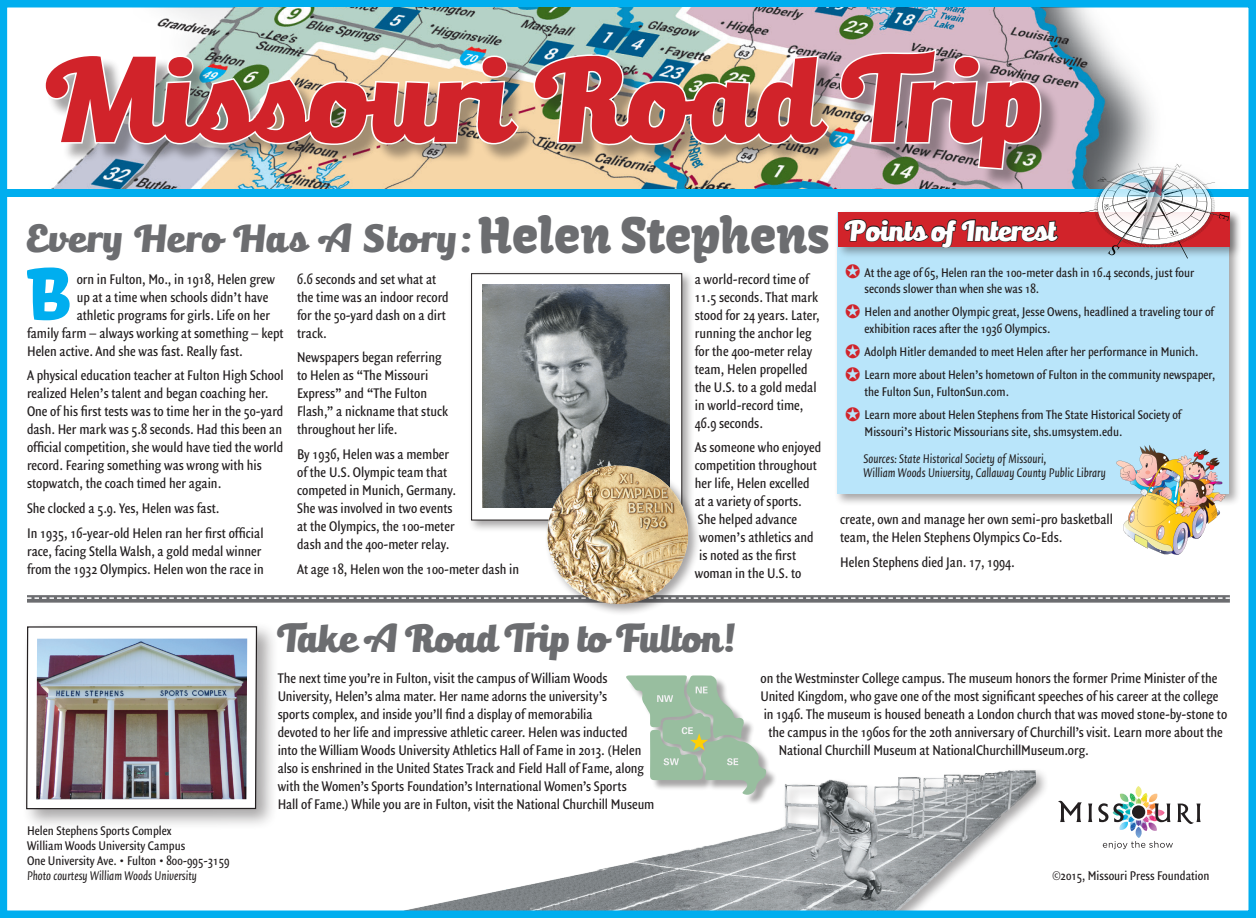
<style>
.page{position:relative;width:1256px;height:918px;background:#fff}
.page>*{position:absolute;margin:0;border:0;box-sizing:border-box;transform-origin:0 0}
.t1{font:111px "Bulletto Killa";color:#d1232a}
.t2{font:68.85px "Kavoon";color:#00aeef}
.t3{font:48px "Kavoon";letter-spacing:-.01em;color:#6c6d70}
.t4{font:36px "Bulletto Killa";color:#6c6d70}
.t5{font:27px "Bulletto Killa";color:#fff}
.t6{font:15px/18px "Quadraat Sans Con";color:#231f20}
.t7{font:13.5px/15px "Quadraat Sans Con";color:#231f20}
.t8{font:italic 13.5px/14.2px "Quadraat Sans Con";color:#231f20}
</style>
<div class="page">
<div style="left:398px;top:768px;width:651px;height:150px;background:#231f20;opacity:.4"></div>
<img style="left:401px;top:768px;width:634px;height:141px">
<div style="left:27px;top:595px;width:1202px;height:8px;background:#6c6d70"></div>
<svg style="left:27px;top:597px;width:1202px;height:2px"></svg>
<svg style="left:1058px;top:800px;width:23px;height:22px"></svg>
<svg style="left:1088px;top:804px;width:4px;height:18px"></svg>
<img style="left:1098px;top:786px;width:102px;height:63px">
<div style="left:0;top:0;width:1256px;height:918px;border:8px solid #00aeef"></div>
<img style="left:0;top:8px;width:1256px;height:181px">
<div style="left:0;top:189px;width:1256px;height:8px;background:#00aeef"></div>
<div style="left:834px;top:209px;width:407px;height:297px;background:#231f20;opacity:.4"></div>
<div style="left:837px;top:212px;width:391px;height:282px;background:#b9e5fa"></div>
<div style="left:47px;top:52px;width:1013px;height:136px;background:#231f20;opacity:.4"></div>
<div style="left:21px;top:621px;width:257px;height:210px;background:#231f20;opacity:.4"></div>
<svg style="left:25px;top:626px;width:233px;height:184px"></svg>
<img style="left:36px;top:639px;width:211px;height:160px">
<div style="left:468px;top:270px;width:227px;height:263px;background:#231f20;opacity:.4"></div>
<div style="left:471px;top:274px;width:210px;height:246px;background:#fff"></div>
<div style="left:471px;top:273px;width:211px;height:248px;border:1px solid #231f20"></div>
<img style="left:483px;top:285px;width:186px;height:222px">
<img style="left:1115px;top:445px;width:110px;height:110px">
<div style="left:835px;top:209px;width:407px;height:50px;background:#231f20;opacity:.4"></div>
<div style="left:838px;top:212px;width:391px;height:35px;background:#d1232a"></div>
<svg style="left:1079px;top:163px;width:149px;height:96px"></svg>
<div style="left:627px;top:677px;width:150px;height:129px;background:#231f20;opacity:.4"></div>
<div style="left:544px;top:465px;width:156px;height:151px;background:#231f20;opacity:.4"></div>
<img style="left:545px;top:465px;width:143px;height:141px">
<svg style="left:42px;top:53px;width:478px;height:94px"></svg>
<svg style="left:838px;top:46px;width:205px;height:125px;background:#b4a3a9"></svg>
<svg style="left:576px;top:675px;width:191px;height:121px"></svg>
<img style="left:532px;top:53px;width:299px;height:95px">
<svg style="left:275px;top:609px;width:295px;height:65px"></svg>
<svg style="left:843px;top:209px;width:216px;height:50px"></svg>
<h1 class="t1" style="left:198px;top:39px;width:240px">▲▲□◆</h1>
<h3 class="t4" style="left:49px;top:219px;width:260px">❖ ★ □ ★▲</h3>
<h3 class="t3" style="left:478px;top:206px;width:353px">Helen Stephens</h3>
<h2 class="t2" style="left:27px;top:252px;width:46px">B</h2>
<p class="t6" style="left:77px;top:270px;width:200px">orn in Fulton, Mo., in 1918, Helen grew</p>
<p class="t6" style="left:77px;top:288px;width:193px">up at a time when schools didn’t have</p>
<p class="t6" style="left:77px;top:306px;width:195px">athletic programs for girls. Life on her</p>
<p class="t6" style="left:27px;top:324px;width:258px">family farm – always working at something – kept</p>
<p class="t6" style="left:27px;top:342px;width:217px">Helen active. And she was fast. Really fast.</p>
<p class="t6" style="left:27px;top:367px;width:258px">A physical education teacher at Fulton High School realized Helen’s talent and began coaching her.<br>One of his first tests was to time her in the 50-yard dash. Her mark was 5.8 seconds. Had this been an official competition, she would have tied the world record. Fearing something was wrong with his stopwatch, the coach timed her again.</p>
<p class="t6" style="left:27px;top:496px;width:238px;line-height:24.8px">She clocked a 5.9. Yes, Helen was fast.<br>In 1935, 16-year-old Helen ran her first official</p>
<p class="t6" style="left:27px;top:542px;width:238px">race, facing Stella Walsh, a gold medal winner from the 1932 Olympics. Helen won the race in</p>
<p class="t6" style="left:297px;top:270px;width:153px">6.6 seconds and set what at the time was an indoor record for the 50-yard dash on a dirt track.</p>
<p class="t6" style="left:297px;top:349px;width:153px">Newspapers began referring to Helen as “The Missouri<br>Express” and “The Fulton<br>Flash,” a nickname that stuck throughout her life.</p>
<p class="t6" style="left:297px;top:446px;width:161px">By 1936, Helen was a member of the U.S. Olympic team that competed in Munich, Germany.<br>She was involved in two events at the Olympics, the 100-meter dash and the 400-meter relay.</p>
<p class="t6" style="left:297px;top:560px;width:223px">At age 18, Helen won the 100-meter dash in</p>
<p class="t6" style="left:695px;top:270px;width:126px">a world-record time of<br>11.5 seconds. That mark stood for 24 years. Later, running the anchor leg for the 400-meter relay team, Helen propelled the U.S. to a gold medal in world-record time,<br>46.9 seconds.</p>
<p class="t6" style="left:695px;top:439px;width:128px">As someone who enjoyed competition throughout her life, Helen excelled at a variety of sports.<br>She helped advance women’s athletics and<br>is noted as the first woman in the U.S. to</p>
<h3 class="t5" style="left:866px;top:216px;width:134px">□ ■▼▲ □ ■▼</h3>
<p class="t7" style="left:864px;top:265px;width:331px;line-height:16.5px">At the age of 65, Helen ran the 100-meter dash in 16.4 seconds, just four seconds slower than when she was 18.</p>
<p class="t7" style="left:864px;top:304px;width:351px;line-height:16.5px">Helen and another Olympic great, Jesse Owens, headlined a traveling tour of exhibition races after the 1936 Olympics.</p>
<p class="t7" style="left:864px;top:341px;width:352px;line-height:23.2px">Adolph Hitler demanded to meet Helen after her performance in Munich.<br>Learn more about Helen’s hometown of Fulton in the community newspaper,</p>
<p class="t7" style="left:864px;top:380px;width:318px;line-height:23.2px">the Fulton Sun, FultonSun.com.<br>Learn more about Helen Stephens from The State Historical Society of</p>
<p class="t7" style="left:864px;top:424px;width:259px">Missouri’s Historic Missourians site, shs.umsystem.edu.</p>
<p class="t8" style="left:863px;top:452px;width:244px">Sources: State Historical Society of Missouri,<br>William Woods University, Callaway County Public Library</p>
<p class="t6" style="left:840px;top:511px;width:274px">create, own and manage her own semi-pro basketball team, the Helen Stephens Olympics Co-Eds.</p>
<p class="t6" style="left:840px;top:554px;width:176px">Helen Stephens died Jan. 17, 1994.</p>
<h3 class="t4" style="left:577px;top:618px;width:147px">▼□ ◆●▼□■</h3>
<p class="t7" style="left:27px;top:823px;width:204px">Helen Stephens Sports Complex<br>William Woods University Campus<br>One University Ave. • Fulton • 800-995-3159</p>
<p class="t8" style="left:27px;top:869px;width:171px">Photo courtesy William Woods University</p>
<p class="t6" style="left:278px;top:669px;width:378px">The next time you’re in Fulton, visit the campus of William Woods University, Helen’s alma mater. Her name adorns the university’s<br>sports complex, and inside you’ll find a display of memorabilia<br>devoted to her life and impressive athletic career. Helen was inducted<br>into the William Woods University Athletics Hall of Fame in 2013. (Helen also is enshrined in the United States Track and Field Hall of Fame, along with the Women’s Sports Foundation’s International Women’s Sports<br>Hall of Fame.) While you are in Fulton, visit the National Churchill Museum</p>
<p class="t6" style="left:760px;top:669px;width:458px">on the Westminster College campus. The museum honors the former Prime Minister of the</p>
<p class="t6" style="left:760px;top:687px;width:459px">United Kingdom, who gave one of the most significant speeches of his career at the college</p>
<p class="t6" style="left:764px;top:705px;width:465px">in 1946. The museum is housed beneath a London church that was moved stone-by-stone to</p>
<p class="t6" style="left:768px;top:723px;width:456px">the campus in the 1960s for the 20th anniversary of Churchill’s visit. Learn more about the</p>
<p class="t6" style="left:779px;top:741px;width:311px">National Churchill Museum at NationalChurchillMuseum.org.</p>
<p class="t7" style="left:1052px;top:868px;width:158px">©2015, Missouri Press Foundation</p>
</div>
